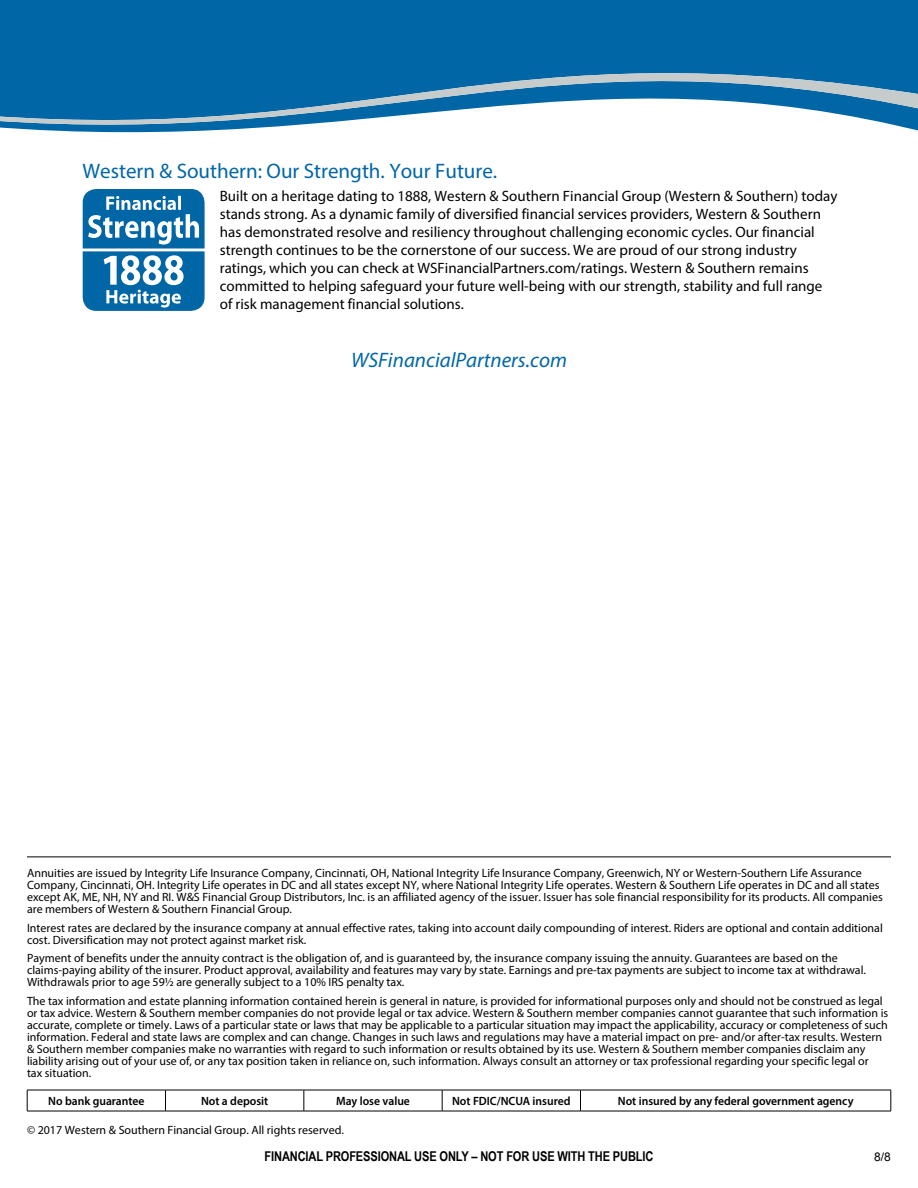
<style>
.page{position:relative;width:918px;height:1188px;background:#fff}
.page>*{position:absolute;margin:0;border:0;box-sizing:border-box;transform-origin:0 0}
.t1{font:21px "Myriad Pro";color:#0066a6}
.t2{font:italic 21px "Myriad Pro";color:#0066a6}
.t3{font:15px/18px "Myriad Pro";color:#000}
.t4{font:700 13.5px "Arial Narrow";letter-spacing:-.01em;color:#000}
.t5{font:12px/12px "Myriad Pro";color:#000}
.t6{font:600 12px "Myriad Pro";color:#000}
.t7{font:12px "Arial";color:#000}
</style>
<div class="page">
<div style="left:0;top:0;width:918px;height:26px;background:#0066a6"></div>
<svg style="left:0;top:26px;width:918px;height:107px;fill:#0066a6"></svg>
<hr style="left:27px;top:1090px;width:139px;height:1px;background:#000">
<svg style="left:27px;top:1090px;width:1px;height:21px"></svg>
<hr style="left:166px;top:1090px;width:138px;height:1px;background:#000">
<svg style="left:165px;top:1090px;width:1px;height:21px"></svg>
<hr style="left:304px;top:1090px;width:138px;height:1px;background:#000">
<svg style="left:304px;top:1090px;width:1px;height:21px"></svg>
<hr style="left:442px;top:1090px;width:139px;height:1px;background:#000">
<svg style="left:442px;top:1090px;width:1px;height:21px"></svg>
<hr style="left:580px;top:1090px;width:311px;height:1px;background:#000">
<svg style="left:580px;top:1090px;width:1px;height:21px"></svg>
<svg style="left:891px;top:1090px;width:1px;height:21px"></svg>
<hr style="left:27px;top:1111px;width:139px;height:1px;background:#000">
<hr style="left:166px;top:1111px;width:138px;height:1px;background:#000">
<hr style="left:304px;top:1111px;width:138px;height:1px;background:#000">
<hr style="left:442px;top:1111px;width:139px;height:1px;background:#000">
<hr style="left:580px;top:1111px;width:311px;height:1px;background:#000">
<hr style="left:27px;top:856px;width:864px;height:1px;background:#000">
<div style="left:83px;top:190px;width:121px;height:120px;background:#0066a6;border-radius:13px"></div>
<div style="left:83px;top:189px;width:122px;height:122px;border:1px solid #0066a6;border-radius:13px"></div>
<hr style="left:81px;top:249px;width:125px;height:2px;background:#fff">
<svg style="left:88px;top:196px;width:111px;height:49px"></svg>
<svg style="left:104px;top:255px;width:80px;height:53px"></svg>
<h1 class="t1" style="left:82px;top:158px;width:416px">Western &amp; Southern: Our Strength. Your Future.</h1>
<p class="t3" style="left:220px;top:187px;width:619px">Built on a heritage dating to 1888, Western &amp; Southern Financial Group (Western &amp; Southern) today stands strong. As a dynamic family of diversified financial services providers, Western &amp; Southern has demonstrated resolve and resiliency throughout challenging economic cycles. Our financial strength continues to be the cornerstone of our success. We are proud of our strong industry ratings, which you can check at WSFinancialPartners.com/ratings. Western &amp; Southern remains committed to helping safeguard your future well-being with our strength, stability and full range of risk management financial solutions.</p>
<h1 class="t2" style="left:351px;top:347px;width:217px">WSFinancialPartners.com</h1>
<p class="t5" style="left:27px;top:867px;width:857px">Annuities are issued by Integrity Life Insurance Company, Cincinnati, OH, National Integrity Life Insurance Company, Greenwich, NY or Western-Southern Life Assurance Company, Cincinnati, OH. Integrity Life operates in DC and all states except NY, where National Integrity Life operates. Western &amp; Southern Life operates in DC and all states except AK, ME, NH, NY and RI. W&amp;S Financial Group Distributors, Inc. is an affiliated agency of the issuer. Issuer has sole financial responsibility for its products. All companies are members of Western &amp; Southern Financial Group.</p>
<p class="t5" style="left:27px;top:921px;width:857px">Interest rates are declared by the insurance company at annual effective rates, taking into account daily compounding of interest. Riders are optional and contain additional cost. Diversification may not protect against market risk.</p>
<p class="t5" style="left:27px;top:952px;width:841px">Payment of benefits under the annuity contract is the obligation of, and is guaranteed by, the insurance company issuing the annuity. Guarantees are based on the claims-paying ability of the insurer. Product approval, availability and features may vary by state. Earnings and pre-tax payments are subject to income tax at withdrawal.<br>Withdrawals prior to age 59½ are generally subject to a 10% IRS penalty tax.</p>
<p class="t5" style="left:27px;top:995px;width:863px">The tax information and estate planning information contained herein is general in nature, is provided for informational purposes only and should not be construed as legal or tax advice. Western &amp; Southern member companies do not provide legal or tax advice. Western &amp; Southern member companies cannot guarantee that such information is accurate, complete or timely. Laws of a particular state or laws that may be applicable to a particular situation may impact the applicability, accuracy or completeness of such information. Federal and state laws are complex and can change. Changes in such laws and regulations may have a material impact on pre- and/or after-tax results. Western &amp; Southern member companies make no warranties with regard to such information or results obtained by its use. Western &amp; Southern member companies disclaim any liability arising out of your use of, or any tax position taken in reliance on, such information. Always consult an attorney or tax professional regarding your specific legal or<br>tax situation.</p>
<p class="t6" style="left:48px;top:1093px;width:98px">No bank guarantee</p>
<p class="t6" style="left:201px;top:1093px;width:69px">Not a deposit</p>
<p class="t6" style="left:336px;top:1093px;width:75px">May lose value</p>
<p class="t6" style="left:452px;top:1093px;width:120px">Not FDIC/NCUA insured</p>
<p class="t6" style="left:618px;top:1093px;width:237px">Not insured by any federal government agency</p>
<p class="t5" style="left:27px;top:1124px;width:318px">© 2017 Western &amp; Southern Financial Group. All rights reserved.</p>
<p class="t4" style="left:265px;top:1146px;width:390px">FINANCIAL PROFESSIONAL USE ONLY – NOT FOR USE WITH THE PUBLIC</p>
<p class="t7" style="left:874px;top:1149px;width:18px">8/8</p>
</div>
